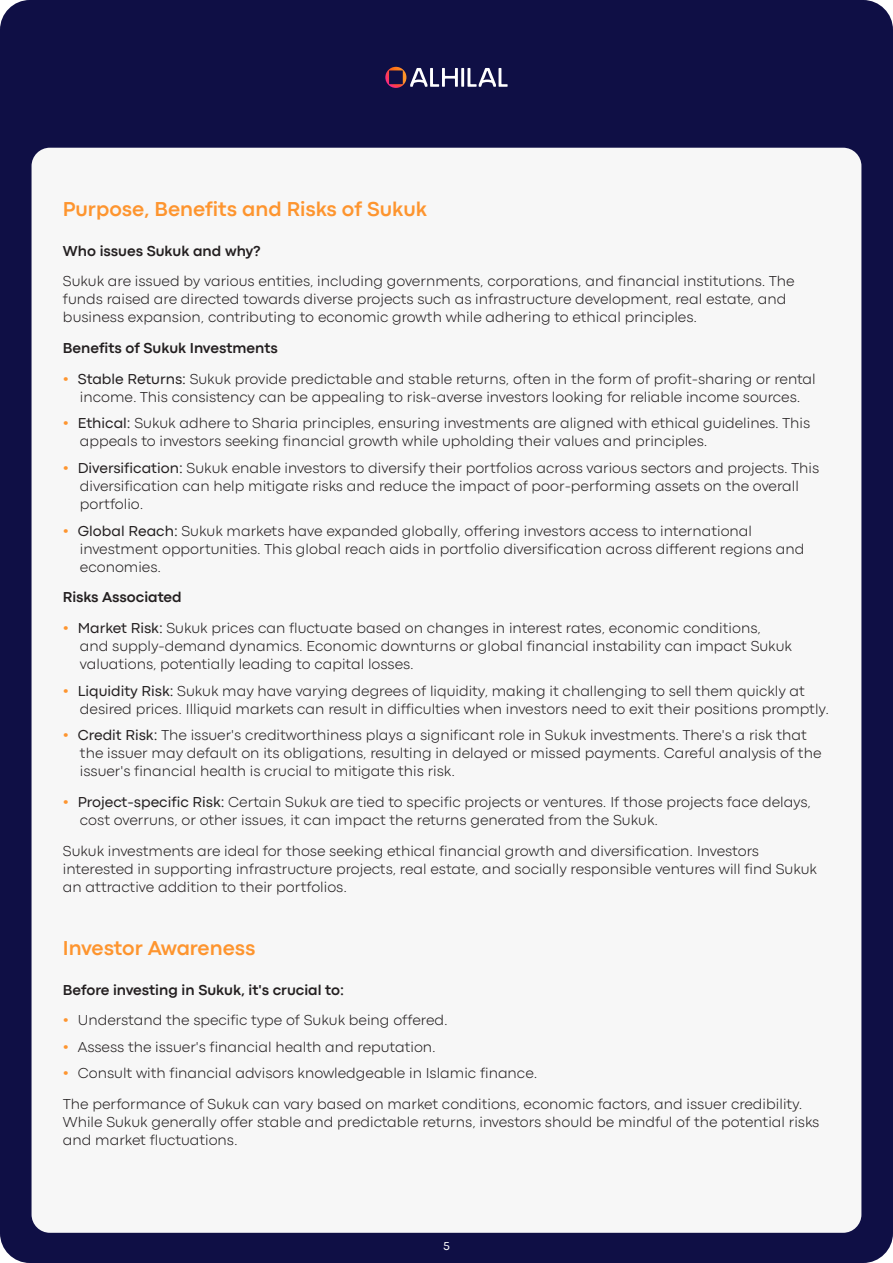
<style>
.page{position:relative;width:893px;height:1263px;background:#0f0f45}
.page>*{position:absolute;margin:0;border:0;box-sizing:border-box;transform-origin:0 0}
.text_1{font:700 21px "Codec Pro";color:#fe952f}
.text_1-2{font:300 15px/18px "Codec Pro";color:#231f20}
.text_1-3{font:700 15px "Codec Pro";color:#231f20}
.text_1-4{font:12px "Codec Pro";color:#fff}
.s1{font-weight:700;font-size:18px;color:#fe952f}
.s2{font-weight:400}
</style>
<div class="page">
<div style="left:32px;top:148px;width:829px;height:1085px;background:#f7f7f7;border-radius:18px"></div>
<img style="left:385px;top:67px;width:21px;height:21px">
<svg style="left:410px;top:68px;width:98px;height:19px"></svg>
<p class="text_1" style="left:63px;top:197px;width:366px">Purpose, Benefits and Risks of Sukuk</p>
<p class="text_1-3" style="left:63px;top:242px;width:199px">Who issues Sukuk and why?</p>
<p class="text_1-2" style="left:63px;top:272px;width:733px">Sukuk are issued by various entities, including governments, corporations, and financial institutions. The funds raised are directed towards diverse projects such as infrastructure development, real estate, and business expansion, contributing to economic growth while adhering to ethical principles.</p>
<p class="text_1-3" style="left:63px;top:339px;width:216px">Benefits of Sukuk Investments</p>
<p class="text_1-2" style="left:63px;top:370px;width:754px;text-align:center"><span class="s1">•</span> <span class="s2">Stable Returns:</span> Sukuk provide predictable and stable returns, often in the form of profit-sharing or rental income. This consistency can be appealing to risk-averse investors looking for reliable income sources.</p>
<p class="text_1-2" style="left:80px;top:414px;width:732px;text-indent:-17px"><span class="s1">•</span> <span class="s2">Ethical:</span> Sukuk adhere to Sharia principles, ensuring investments are aligned with ethical guidelines. This appeals to investors seeking financial growth while upholding their values and principles.</p>
<p class="text_1-2" style="left:80px;top:459px;width:741px;text-indent:-17px"><span class="s1">•</span> <span class="s2">Diversification:</span> Sukuk enable investors to diversify their portfolios across various sectors and projects. This diversification can help mitigate risks and reduce the impact of poor-performing assets on the overall portfolio.</p>
<p class="text_1-2" style="left:80px;top:521px;width:726px;text-indent:-17px"><span class="s1">•</span> <span class="s2">Global Reach:</span> Sukuk markets have expanded globally, offering investors access to international investment opportunities. This global reach aids in portfolio diversification across different regions and economies.</p>
<p class="text_1-3" style="left:63px;top:588px;width:120px">Risks Associated</p>
<p class="text_1-2" style="left:80px;top:619px;width:713px;text-indent:-17px"><span class="s1">•</span> <span class="s2">Market Risk:</span> Sukuk prices can fluctuate based on changes in interest rates, economic conditions, and supply-demand dynamics. Economic downturns or global financial instability can impact Sukuk valuations, potentially leading to capital losses.</p>
<p class="text_1-2" style="left:80px;top:681px;width:751px;text-indent:-17px"><span class="s1">•</span> <span class="s2">Liquidity Risk:</span> Sukuk may have varying degrees of liquidity, making it challenging to sell them quickly at desired prices. Illiquid markets can result in difficulties when investors need to exit their positions promptly.</p>
<p class="text_1-2" style="left:80px;top:726px;width:743px;text-indent:-17px"><span class="s1">•</span> <span class="s2">Credit Risk:</span> The issuer's creditworthiness plays a significant role in Sukuk investments. There's a risk that the issuer may default on its obligations, resulting in delayed or missed payments. Careful analysis of the issuer's financial health is crucial to mitigate this risk.</p>
<p class="text_1-2" style="left:80px;top:793px;width:733px;text-indent:-17px"><span class="s1">•</span> <span class="s2">Project-specific Risk:</span> Certain Sukuk are tied to specific projects or ventures. If those projects face delays, cost overruns, or other issues, it can impact the returns generated from the Sukuk.</p>
<p class="text_1-2" style="left:63px;top:841px;width:756px">Sukuk investments are ideal for those seeking ethical financial growth and diversification. Investors interested in supporting infrastructure projects, real estate, and socially responsible ventures will find Sukuk an attractive addition to their portfolios.</p>
<p class="text_1" style="left:63px;top:936px;width:194px">Investor Awareness</p>
<p class="text_1-3" style="left:63px;top:981px;width:283px">Before investing in Sukuk, it's crucial to:</p>
<p class="text_1-2" style="left:63px;top:1011px;width:386px"><span class="s1">•</span> Understand the specific type of Sukuk being offered.</p>
<p class="text_1-2" style="left:63px;top:1038px;width:374px"><span class="s1">•</span> Assess the issuer's financial health and reputation.</p>
<p class="text_1-2" style="left:63px;top:1064px;width:476px"><span class="s1">•</span> Consult with financial advisors knowledgeable in Islamic finance.</p>
<p class="text_1-2" style="left:63px;top:1095px;width:758px">The performance of Sukuk can vary based on market conditions, economic factors, and issuer credibility.<br>While Sukuk generally offer stable and predictable returns, investors should be mindful of the potential risks and market fluctuations.</p>
<p class="text_1-4" style="left:443px;top:1238px;width:8px">5</p>
</div>
